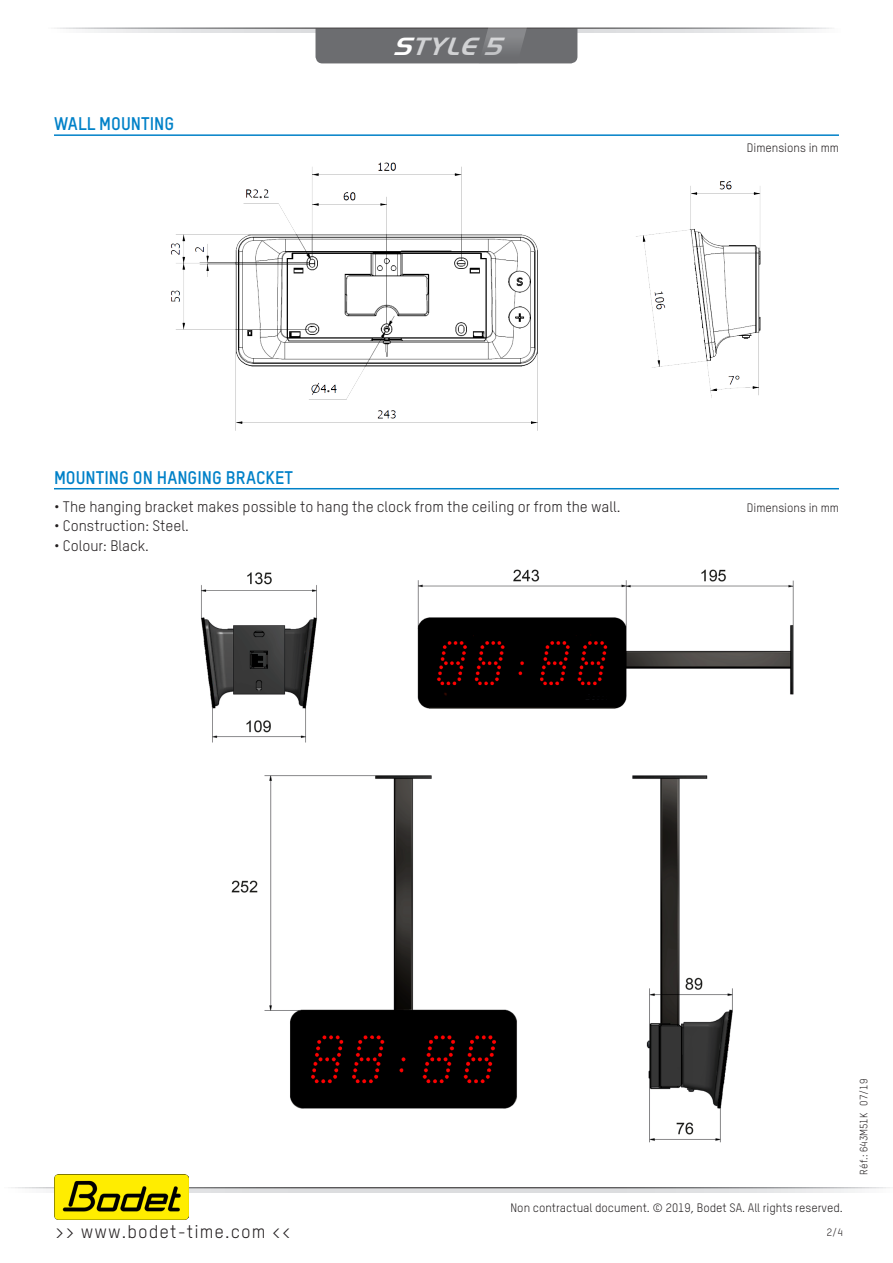
<style>
.page{position:relative;width:893px;height:1263px;background:#fff}
.page>*{position:absolute;margin:0;border:0;box-sizing:border-box;transform-origin:0 0}
.t1{font:italic 700 25.8px "Handel Got D";color:#d1d2d4}
.Titre{font:700 18px "TSTARPRO";color:#0081c8}
.t2{font:18px "TSTARPRO";letter-spacing:.06em;color:#231f20}
.t3{font:18px "Minion Pro";color:#231f20}
.t4{font:15px "TSTARPRO";color:#231f20}
.t5{font:12px "TSTARPRO";color:#231f20}
.t6{font:10.5px "TSTARPRO";color:#231f20}
.s1{color:#fff}
</style>
<div class="page">
<svg style="left:88px;top:29px;width:719px;height:4px;background:#e4e5e6"></svg>
<svg style="left:315px;top:27px;width:262px;height:36px;background:#707073"></svg>
<svg style="left:18px;top:1188px;width:865px;height:4px;background:#d6d7d8"></svg>
<img style="left:55px;top:1175px;width:133px;height:44px">
<img style="left:201px;top:569px;width:593px;height:574px">
<hr style="left:54px;top:134px;width:785px;height:2px;background:#0081c8">
<hr style="left:54px;top:488px;width:785px;height:1px;background:#0081c8">
<img style="left:171px;top:162px;width:367px;height:269px">
<img style="left:636px;top:181px;width:125px;height:217px">
<hr style="left:259px;top:185px;width:4px;height:18px;background:#fff">
<hr style="left:327px;top:379px;width:4px;height:18px;background:#fff">
<p class="Titre" style="left:54px;top:112px;width:122px">WALL MOUNTING</p>
<p class="t3" style="left:259px;top:180px;width:6px">.</p>
<h1 class="t1" style="left:392px;top:30px;width:121px"><span class="s1">S</span>TYLE5</h1>
<p class="t3" style="left:327px;top:375px;width:6px">.</p>
<p class="Titre" style="left:54px;top:466px;width:241px">MOUNTING ON HANGING BRACKET</p>
<p class="t4" style="left:54px;top:497px;width:568px">• The hanging bracket makes possible to hang the clock from the ceiling or from the wall.</p>
<p class="t4" style="left:54px;top:517px;width:136px">• Construction: Steel.</p>
<p class="t4" style="left:54px;top:536px;width:97px">• Colour: Black.</p>
<p class="t5" style="left:747px;top:141px;width:94px">Dimensions in mm</p>
<p class="t5" style="left:747px;top:501px;width:94px">Dimensions in mm</p>
<p class="t2" style="left:55px;top:1220px;width:237px">&gt;&gt; www.bodet-time.com &lt;&lt;</p>
<p class="t5" style="left:510px;top:1200px;width:334px">Non contractual document. © 2019, Bodet SA. All rights reserved.</p>
<p class="t6" style="left:827px;top:1226px;width:18px">2/4</p>
<p class="t6" style="left:857px;top:1174px;width:97px;rotate:-90deg">Réf.: 643M51K 07/19</p>
</div>
